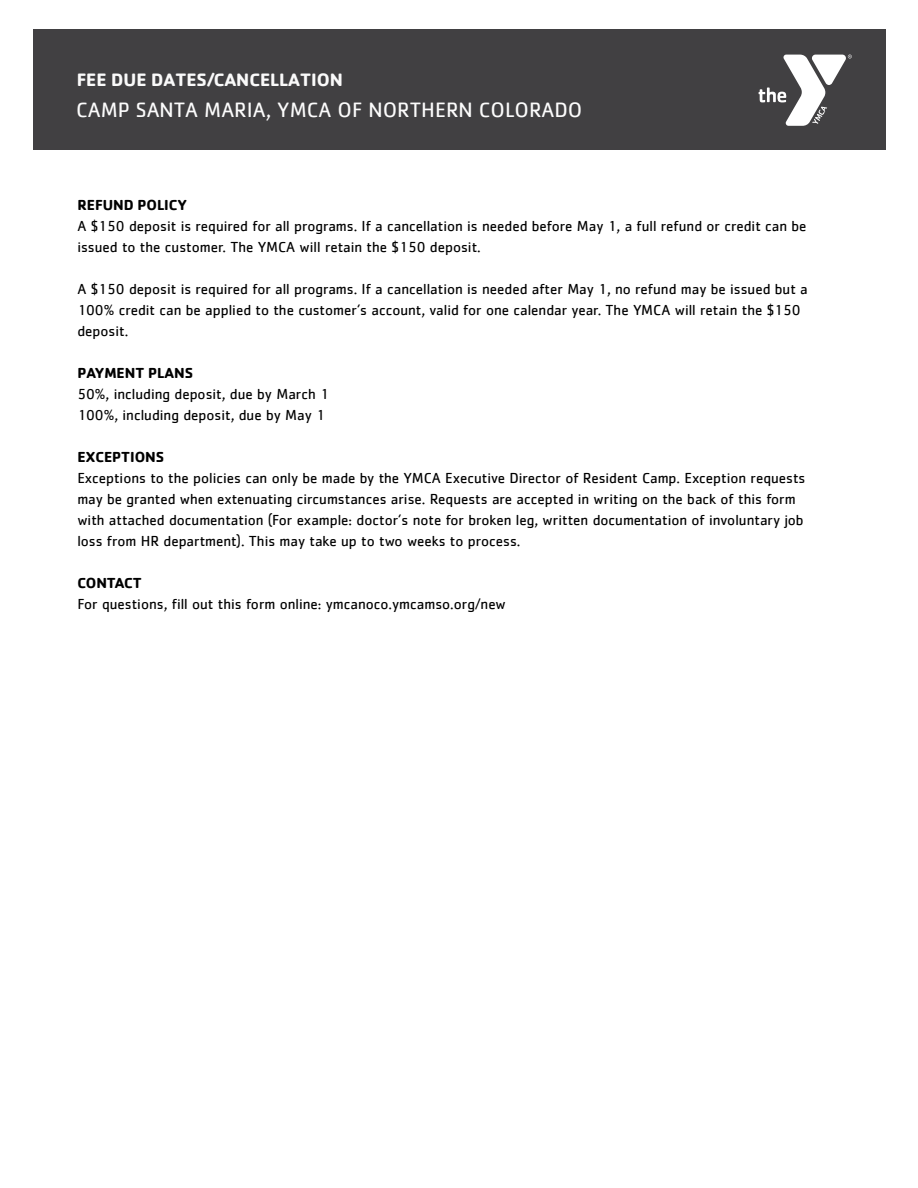
<style>
.page{position:relative;width:918px;height:1188px;background:#fff}
.page>*{position:absolute;margin:0;border:0;box-sizing:border-box;transform-origin:0 0}
.t1{font:21.45px "Cachet";color:#fcfcfc}
.t2{font:700 18.6px "Cachet";color:#fafafa}
.t3{font:15px/21px "Cachet";color:#000}
.t4{font:700 15px "Cachet";color:#000}
</style>
<div class="page">
<div style="left:33px;top:29px;width:853px;height:121px;background:#414042"></div>
<svg style="left:759px;top:55px;width:93px;height:71px"></svg>
<p class="t2" style="left:77px;top:68px;width:268px">FEE DUE DATES/CANCELLATION</p>
<h1 class="t1" style="left:76px;top:97px;width:508px">CAMP SANTA MARIA, YMCA OF NORTHERN COLORADO</h1>
<p class="t4" style="left:77px;top:195px;width:111px">REFUND POLICY</p>
<p class="t3" style="left:77px;top:215px;width:731px">A $150 deposit is required for all programs. If a cancellation is needed before May 1, a full refund or credit can be issued to the customer. The YMCA will retain the $150 deposit.</p>
<p class="t3" style="left:77px;top:278px;width:732px">A $150 deposit is required for all programs. If a cancellation is needed after May 1, no refund may be issued but a<br>100% credit can be applied to the customer’s account, valid for one calendar year. The YMCA will retain the $150 deposit.</p>
<p class="t4" style="left:77px;top:363px;width:117px">PAYMENT PLANS</p>
<p class="t3" style="left:77px;top:383px;width:253px">50%, including deposit, due by March 1<br>100%, including deposit, due by May 1</p>
<p class="t4" style="left:77px;top:447px;width:89px">EXCEPTIONS</p>
<p class="t3" style="left:77px;top:467px;width:730px">Exceptions to the policies can only be made by the YMCA Executive Director of Resident Camp. Exception requests may be granted when extenuating circumstances arise. Requests are accepted in writing on the back of this form with attached documentation (For example: doctor’s note for broken leg, written documentation of involuntary job loss from HR department). This may take up to two weeks to process.</p>
<p class="t4" style="left:77px;top:573px;width:66px">CONTACT</p>
<p class="t3" style="left:77px;top:593px;width:430px">For questions, fill out this form online: ymcanoco.ymcamso.org/new</p>
</div>
